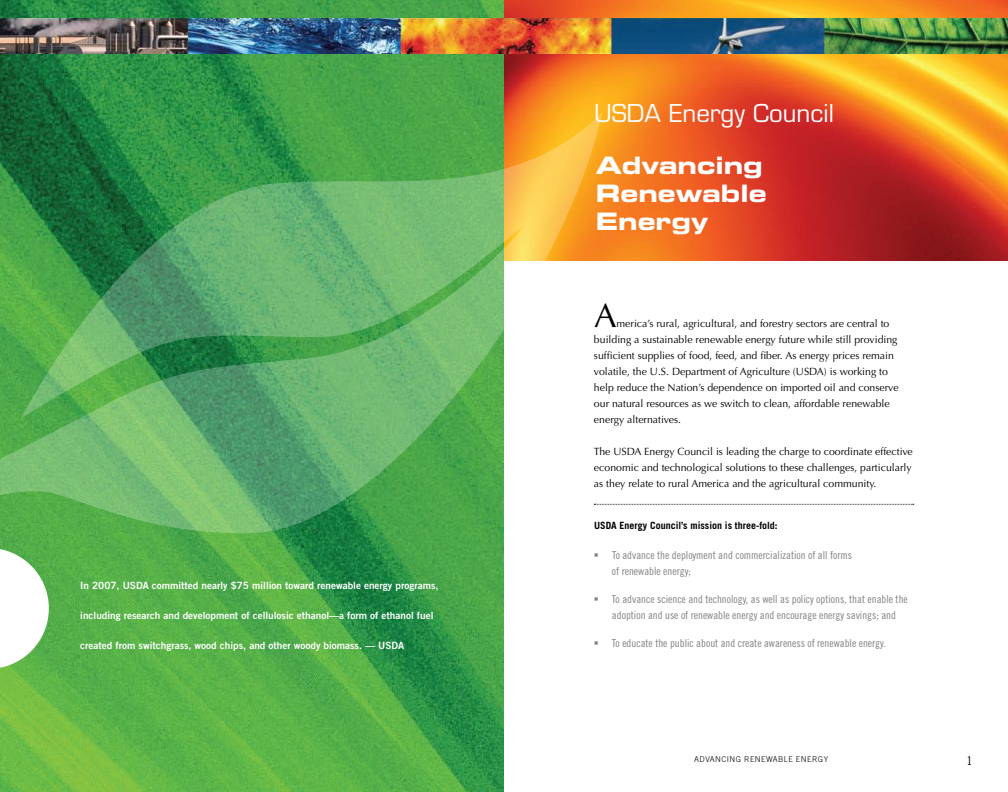
<style>
.page{position:relative;width:1008px;height:792px;background:#fff}
.page>*{position:absolute;margin:0;border:0;box-sizing:border-box;transform-origin:0 0}
.t1{font:33.9px "Optima LT Std";color:#000}
.t2{font:24px/28px "Eurostile LT Std Bold Ex 2";color:#fff}
.t3{font:24px "Eurostile LT Std";color:#fff}
.t4{font:12px "Trade Gothic LT Std Cn 18";color:#000}
.t5{font:11px/16px "Trade Gothic LT Std Cn 18";color:#808285}
.t6{font:10.5px/16px "Optima LT Std";color:#000}
.t7{font:10px "Trade Gothic LT Std Bd 2";color:#fff}
.t8{font:700 10px "Trade Gothic LT Std";color:#000}
.t9{font:300 8px "Trade Gothic LT Std";letter-spacing:.06em;color:#000}
</style>
<div class="page">
<img style="left:504px;top:0;width:504px;height:261px">
<img style="left:0;top:0;width:504px;height:792px">
<svg style="left:603px;top:504px;width:311px;height:1px"></svg>
<svg style="left:0;top:112px;width:603px;height:432px;background:#71b16c"></svg>
<svg style="left:0;top:548px;width:49px;height:121px"></svg>
<img style="left:0;top:18px;width:1008px;height:35px">
<p class="t7" style="left:80px;top:579px;width:360px">In 2007, USDA committed nearly $75 million toward renewable energy programs,</p>
<p class="t7" style="left:80px;top:609px;width:355px">including research and development of cellulosic ethanol—a form of ethanol fuel</p>
<p class="t7" style="left:80px;top:639px;width:326px">created from switchgrass, wood chips, and other woody biomass. — USDA</p>
<h2 class="t3" style="left:594px;top:99px;width:241px">USDA Energy Council</h2>
<h2 class="t2" style="left:596px;top:151px;width:172px">Advancing<br>Renewable<br>Energy</h2>
<h1 class="t1" style="left:594px;top:296px;width:24px">A</h1>
<p class="t6" style="left:594px;top:315px;width:306px;text-indent:23px">merica’s rural, agricultural, and forestry sectors are central to building a sustainable renewable energy future while still providing sufficient supplies of food, feed, and fiber. As energy prices remain volatile, the U.S. Department of Agriculture (USDA) is working to help reduce the Nation’s dependence on imported oil and conserve our natural resources as we switch to clean, affordable renewable energy alternatives.</p>
<p class="t6" style="left:594px;top:443px;width:320px;text-align:justify">The USDA Energy Council is leading the charge to coordinate effective economic and technological solutions to these challenges, particularly as they relate to rural America and the agricultural community.</p>
<p class="t8" style="left:594px;top:519px;width:185px">USDA Energy Council’s mission is three-fold:</p>
<p class="t5" style="left:612px;top:547px;width:242px;text-indent:-18px">▪ To advance the deployment and commercialization of all forms of renewable energy;</p>
<p class="t5" style="left:594px;top:591px;width:315px;text-align:center">▪ To advance science and technology, as well as policy options, that enable the adoption and use of renewable energy and encourage energy savings; and</p>
<p class="t5" style="left:594px;top:635px;width:293px">▪ To educate the public about and create awareness of renewable energy.</p>
<p class="t9" style="left:694px;top:754px;width:135px">ADVANCING RENEWABLE ENERGY</p>
<p class="t4" style="left:967px;top:753px;width:7px">1</p>
</div>
